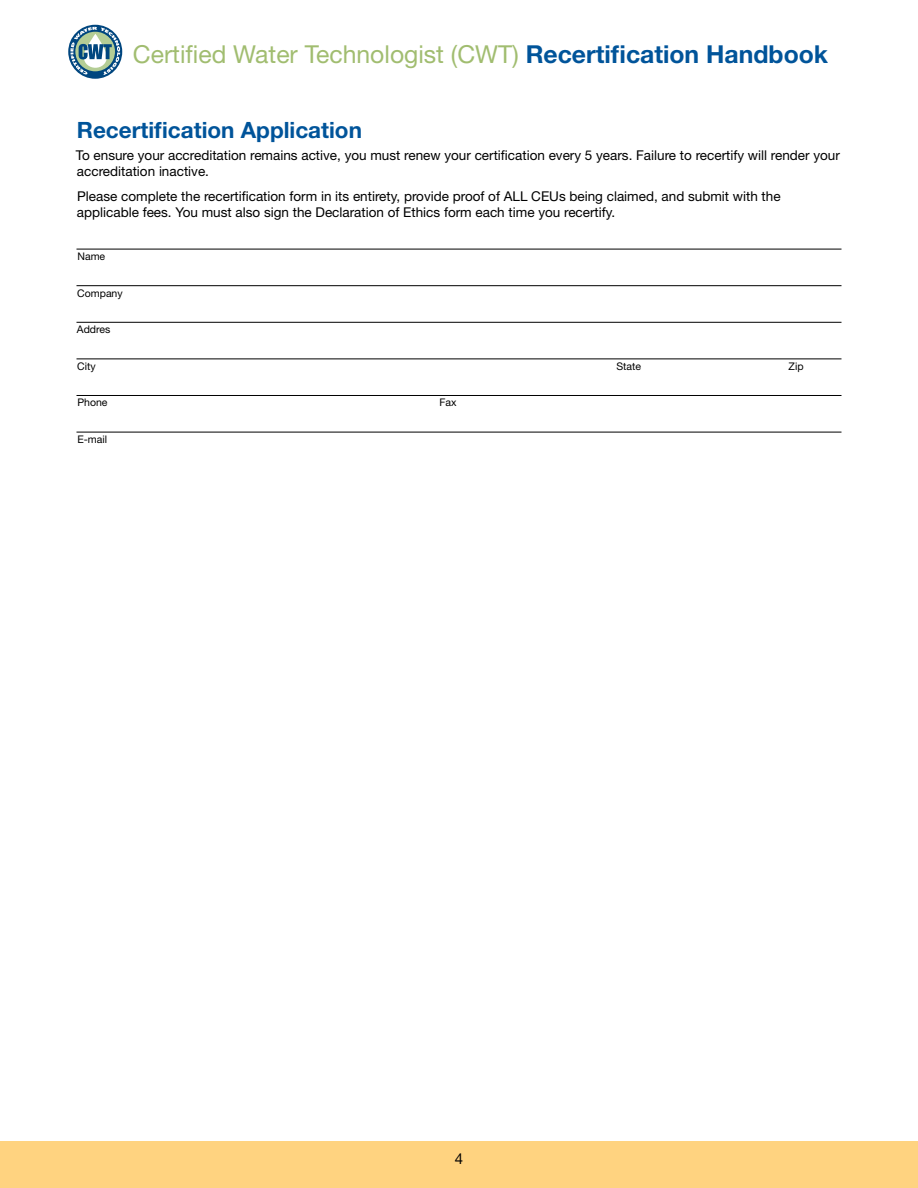
<style>
.page{position:relative;width:918px;height:1188px;background:#fff}
.page>*{position:absolute;margin:0;border:0;box-sizing:border-box;transform-origin:0 0}
.t1{font:24.75px "Helvetica Neue LT Std";color:#a1bd70}
.h1_toc{font:700 22.5px "Helvetica Neue LT Std";color:#00549a}
.t2{font:15px "Helvetica Neue LT Std";color:#000}
.b1{font:13.5px/16.2px "Helvetica Neue LT Std";color:#000}
.f1{font:10.5px "Helvetica Neue LT Std";color:#000}
.s1{font-weight:700;color:#00549a}
</style>
<div class="page">
<div style="left:1px;top:1141px;width:917px;height:47px;background:#ffd380"></div>
<svg style="left:68px;top:25px;width:54px;height:54px"></svg>
<svg style="left:70px;top:27px;width:50px;height:48px"></svg>
<hr style="left:76px;top:249px;width:766px;height:1px;background:#000">
<hr style="left:76px;top:285px;width:766px;height:1px;background:#000">
<hr style="left:76px;top:322px;width:766px;height:1px;background:#000">
<hr style="left:76px;top:359px;width:766px;height:1px;background:#000">
<hr style="left:76px;top:395px;width:766px;height:1px;background:#000">
<hr style="left:76px;top:432px;width:766px;height:1px;background:#000">
<h1 class="t1" style="left:133px;top:39px;width:697px">Certified Water Technologist (CWT) <span class="s1">Recertification Handbook</span></h1>
<p class="h1_toc" style="left:77px;top:116px;width:287px">Recertification Application</p>
<p class="b1" style="left:76px;top:147px;width:766px">To ensure your accreditation remains active, you must renew your certification every 5 years. Failure to recertify will render your accreditation inactive.</p>
<p class="b1" style="left:77px;top:188px;width:705px">Please complete the recertification form in its entirety, provide proof of ALL CEUs being claimed, and submit with the applicable fees. You must also sign the Declaration of Ethics form each time you recertify.</p>
<p class="f1" style="left:77px;top:250px;width:29px">Name</p>
<p class="f1" style="left:77px;top:287px;width:47px">Company</p>
<p class="f1" style="left:77px;top:323px;width:35px">Addres</p>
<p class="f1" style="left:77px;top:360px;width:20px">City</p>
<p class="f1" style="left:617px;top:360px;width:26px">State</p>
<p class="f1" style="left:789px;top:360px;width:16px">Zip</p>
<p class="f1" style="left:77px;top:396px;width:32px">Phone</p>
<p class="f1" style="left:439px;top:396px;width:19px">Fax</p>
<p class="f1" style="left:77px;top:433px;width:31px">E-mail</p>
<p class="t2" style="left:455px;top:1149px;width:10px">4</p>
</div>
